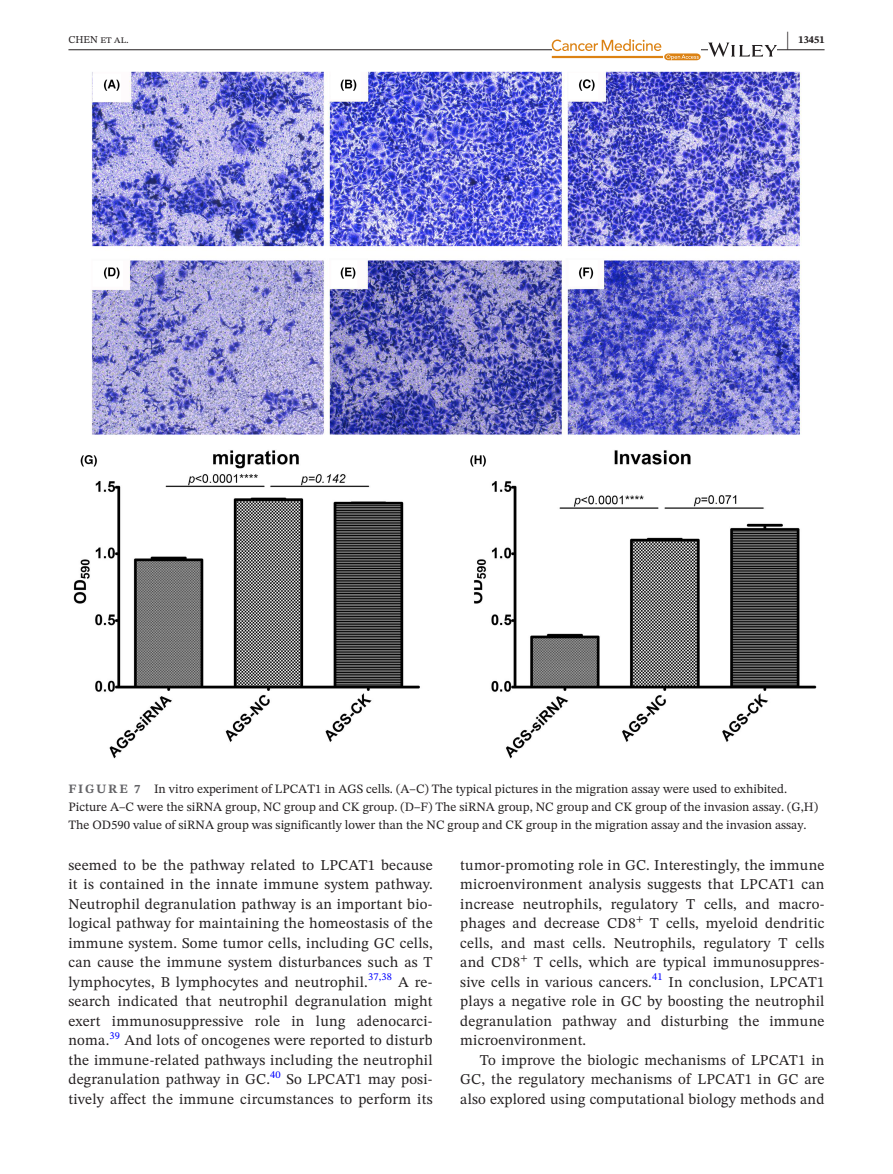
<style>
.page{position:relative;width:893px;height:1174px;background:#fff}
.page>*{position:absolute;margin:0;border:0;box-sizing:border-box;transform-origin:0 0}
.t1{font:700 21px "STIX Two Text";color:#231f20;scale:.42 1}
.t2{font:15px/19.5px "STIX Two Text";letter-spacing:.015em;color:#231f20;text-align:justify}
.t3{font:12.75px/18px "STIX Two Text";color:#231f20}
.t4{font:10.5px "STIX Two Text";letter-spacing:.015em;color:#00f}
.t5{font:10.5px "STIX Two Text";color:#231f20}
.t6{font:700 10.5px "STIX Two Text";color:#231f20}
.t7{font:10.5px "STIX";color:#231f20}
.s1{font-weight:700;color:#636366}
</style>
<div class="page">
<hr style="left:68px;top:49px;width:756px;height:1px;background:#231f20">
<svg style="left:552px;top:39px;width:149px;height:21px"></svg>
<svg style="left:708px;top:43px;width:69px;height:14px"></svg>
<img style="left:73px;top:71px;width:744px;height:688px">
<h1 class="t1" style="left:787px;top:24px;width:8px">|</h1>
<p class="t5" style="left:68px;top:32px;width:62px">CHEN et al.</p>
<p class="t6" style="left:798px;top:32px;width:27px">13451</p>
<p class="t3" style="left:68px;top:779px;width:751px"><span class="s1">FIGURE 7</span> In vitro experiment of LPCAT1 in AGS cells. (A–C) The typical pictures in the migration assay were used to exhibited.<br>Picture A–C were the siRNA group, NC group and CK group. (D–F) The siRNA group, NC group and CK group of the invasion assay. (G,H)<br>The OD590 value of siRNA group was significantly lower than the NC group and CK group in the migration assay and the invasion assay.</p>
<p class="t2" style="left:68px;top:855px;width:366px">seemed to be the pathway related to LPCAT1 because it is contained in the innate immune system pathway.<br>Neutrophil degranulation pathway is an important bio&shy;logical pathway for maintaining the homeostasis of the immune system. Some tumor cells, including GC cells, can cause the immune system disturbances such as T lymphocytes, B lymphocytes and neutrophil.</p>
<p class="t4" style="left:368px;top:969px;width:25px">37,38</p>
<p class="t2" style="left:68px;top:972px;width:366px;text-indent:330px">A re&shy;search indicated that neutrophil degranulation might exert immunosuppressive role in lung adenocarci&shy;noma.</p>
<p class="t4" style="left:110px;top:1027px;width:12px">39</p>
<p class="t2" style="left:68px;top:1030px;width:366px;text-indent:56px">And lots of oncogenes were reported to disturb the immune-related pathways including the neutrophil degranulation pathway in GC.</p>
<p class="t4" style="left:270px;top:1066px;width:12px">40</p>
<p class="t2" style="left:68px;top:1069px;width:366px;text-align:right">So LPCAT1 may posi-<br>tively affect the immune circumstances to perform its</p>
<p class="t2" style="left:460px;top:855px;width:366px">tumor-promoting role in GC. Interestingly, the immune microenvironment analysis suggests that LPCAT1 can increase neutrophils, regulatory T cells, and macro&shy;phages and decrease CD8</p>
<p class="t7" style="left:636px;top:911px;width:9px">+</p>
<p class="t2" style="left:460px;top:913px;width:366px;text-indent:190px">T cells, myeloid dendritic cells, and mast cells. Neutrophils, regulatory T cells and CD8</p>
<p class="t7" style="left:520px;top:950px;width:9px">+</p>
<p class="t2" style="left:460px;top:952px;width:366px;text-indent:73px">T cells, which are typical immunosuppres&shy;sive cells in various cancers.</p>
<p class="t4" style="left:652px;top:969px;width:12px">41</p>
<p class="t2" style="left:460px;top:972px;width:366px;text-indent:208px">In conclusion, LPCAT1 plays a negative role in GC by boosting the neutrophil degranulation pathway and disturbing the immune microenvironment.</p>
<p class="t2" style="left:460px;top:1050px;width:366px;text-indent:20px">To improve the biologic mechanisms of LPCAT1 in GC, the regulatory mechanisms of LPCAT1 in GC are also explored using computational biology methods and</p>
</div>
